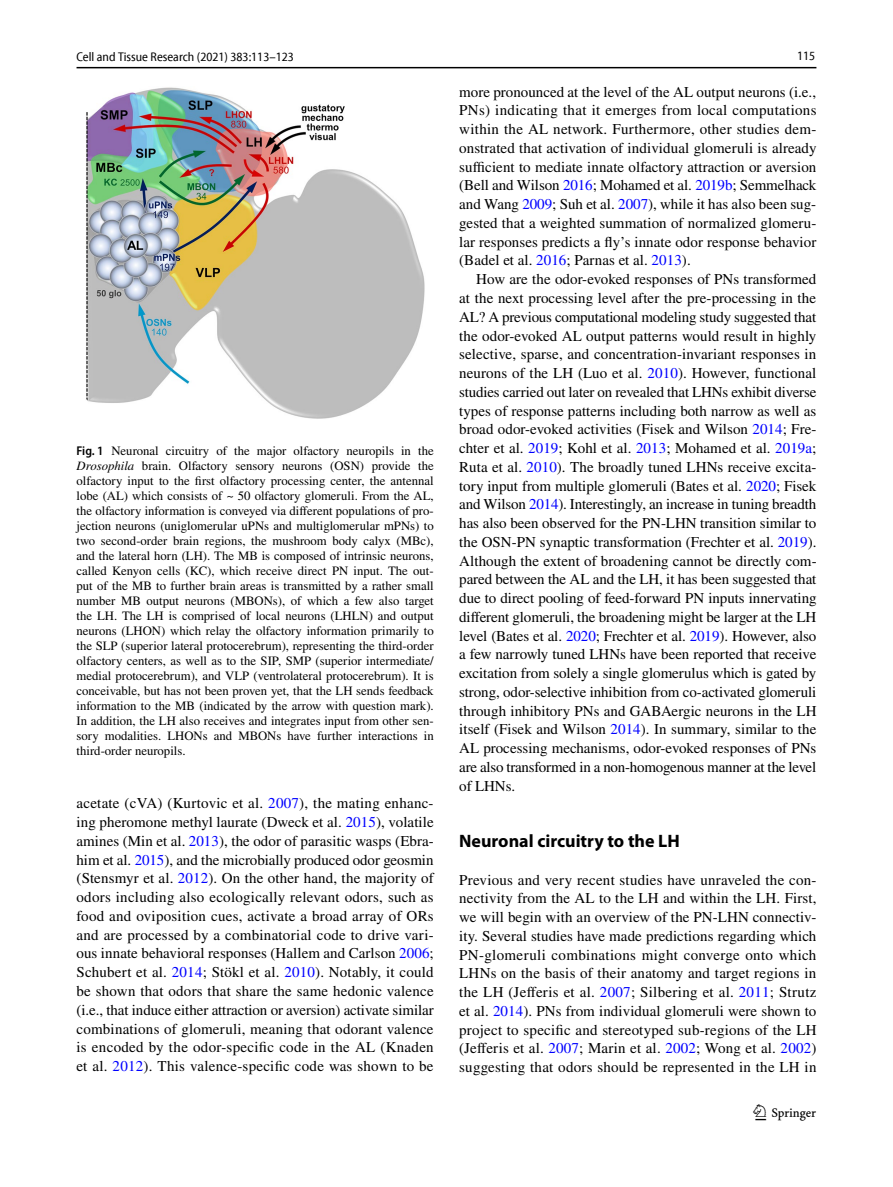
<style>
.page{position:relative;width:893px;height:1187px;background:#fff}
.page>*{position:absolute;margin:0;border:0;box-sizing:border-box;transform-origin:0 0}
.t1{font:22.5px "Springnew Regular 3";color:#000}
.t2{font:700 18px "Myriad Pro";color:#000}
.t3{font:15px/18.8px "STIX";letter-spacing:.005em;color:#000;text-align:justify}
.t4{font:12.75px/15px "STIX";color:#000;text-align:justify}
.t5{font:semi-condensed 12.75px "Myriad Pro Unic";color:#000}
.t6{font:12.75px "Myriad Pro Unic Semi Condensed 3";color:#000}
.s1{font-family:"Myriad Pro";font-weight:600;font-stretch:semi-condensed}
.s2{font-style:italic}
.s3{color:#00f}
</style>
<div class="page">
<hr style="left:77px;top:67px;width:739px;height:1px;background:#000">
<img style="left:86px;top:87px;width:339px;height:332px">
<p class="t5" style="left:76px;top:52px;width:219px">Cell and Tissue Research (2021) 383:113–123</p>
<p class="t6" style="left:797px;top:51px;width:20px">115</p>
<p class="t4" style="left:77px;top:444px;width:359px"><span class="s1">Fig. 1</span> Neuronal circuitry of the major olfactory neuropils in the <span class="s2">Drosophila</span> brain. Olfactory sensory neurons (OSN) provide the olfactory input to the first olfactory processing center, the antennal lobe (AL) which consists of ~ 50 olfactory glomeruli. From the AL, the olfactory information is conveyed via different populations of pro&shy;jection neurons (uniglomerular uPNs and multiglomerular mPNs) to two second-order brain regions, the mushroom body calyx (MBc), and the lateral horn (LH). The MB is composed of intrinsic neurons, called Kenyon cells (KC), which receive direct PN input. The out&shy;put of the MB to further brain areas is transmitted by a rather small number MB output neurons (MBONs), of which a few also target the LH. The LH is comprised of local neurons (LHLN) and output neurons (LHON) which relay the olfactory information primarily to the SLP (superior lateral protocerebrum), representing the third-order olfactory centers, as well as to the SIP, SMP (superior intermediate/ medial protocerebrum), and VLP (ventrolateral protocerebrum). It is conceivable, but has not been proven yet, that the LH sends feedback information to the MB (indicated by the arrow with question mark).<br>In addition, the LH also receives and integrates input from other sen&shy;sory modalities. LHONs and MBONs have further interactions in third-order neuropils.</p>
<p class="t3" style="left:77px;top:795px;width:359px">acetate (cVA) (Kurtovic et al. <span class="s3">2007</span>), the mating enhanc&shy;ing pheromone methyl laurate (Dweck et al. <span class="s3">2015</span>), volatile amines (Min et al. <span class="s3">2013</span>), the odor of parasitic wasps (Ebra&shy;him et al. <span class="s3">2015</span>), and the microbially produced odor geosmin (Stensmyr et al. <span class="s3">2012</span>). On the other hand, the majority of odors including also ecologically relevant odors, such as food and oviposition cues, activate a broad array of ORs and are processed by a combinatorial code to drive vari&shy;ous innate behavioral responses (Hallem and Carlson <span class="s3">2006</span>; Schubert et al. <span class="s3">2014</span>; Stökl et al. <span class="s3">2010</span>). Notably, it could be shown that odors that share the same hedonic valence (i.e., that induce either attraction or aversion) activate similar combinations of glomeruli, meaning that odorant valence is encoded by the odor-specific code in the AL (Knaden et al. <span class="s3">2012</span>). This valence-specific code was shown to be</p>
<p class="t3" style="left:459px;top:83px;width:359px">more pronounced at the level of the AL output neurons (i.e., PNs) indicating that it emerges from local computations within the AL network. Furthermore, other studies dem&shy;onstrated that activation of individual glomeruli is already sufficient to mediate innate olfactory attraction or aversion (Bell and Wilson <span class="s3">2016</span>; Mohamed et al. <span class="s3">2019b</span>; Semmelhack and Wang <span class="s3">2009</span>; Suh et al. <span class="s3">2007</span>), while it has also been sug&shy;gested that a weighted summation of normalized glomeru&shy;lar responses predicts a fly’s innate odor response behavior (Badel et al. <span class="s3">2016</span>; Parnas et al. <span class="s3">2013</span>).</p>
<p class="t3" style="left:459px;top:271px;width:359px;text-indent:17px">How are the odor-evoked responses of PNs transformed at the next processing level after the pre-processing in the AL? A previous computational modeling study suggested that the odor-evoked AL output patterns would result in highly selective, sparse, and concentration-invariant responses in neurons of the LH (Luo et al. <span class="s3">2010</span>). However, functional studies carried out later on revealed that LHNs exhibit diverse types of response patterns including both narrow as well as broad odor-evoked activities (Fisek and Wilson <span class="s3">2014</span>; Fre&shy;chter et al. <span class="s3">2019</span>; Kohl et al. <span class="s3">2013</span>; Mohamed et al. <span class="s3">2019a</span>; Ruta et al. <span class="s3">2010</span>). The broadly tuned LHNs receive excita&shy;tory input from multiple glomeruli (Bates et al. <span class="s3">2020</span>; Fisek and Wilson <span class="s3">2014</span>). Interestingly, an increase in tuning breadth has also been observed for the PN-LHN transition similar to the OSN-PN synaptic transformation (Frechter et al. <span class="s3">2019</span>).<br>Although the extent of broadening cannot be directly com&shy;pared between the AL and the LH, it has been suggested that due to direct pooling of feed-forward PN inputs innervating different glomeruli, the broadening might be larger at the LH level (Bates et al. <span class="s3">2020</span>; Frechter et al. <span class="s3">2019</span>). However, also a few narrowly tuned LHNs have been reported that receive excitation from solely a single glomerulus which is gated by strong, odor-selective inhibition from co-activated glomeruli through inhibitory PNs and GABAergic neurons in the LH itself (Fisek and Wilson <span class="s3">2014</span>). In summary, similar to the AL processing mechanisms, odor-evoked responses of PNs are also transformed in a non-homogenous manner at the level of LHNs.</p>
<p class="t2" style="left:459px;top:829px;width:222px">Neuronal circuitry to the LH</p>
<p class="t3" style="left:459px;top:871px;width:359px">Previous and very recent studies have unraveled the con&shy;nectivity from the AL to the LH and within the LH. First, we will begin with an overview of the PN-LHN connectiv&shy;ity. Several studies have made predictions regarding which PN-glomeruli combinations might converge onto which LHNs on the basis of their anatomy and target regions in the LH (Jefferis et al. <span class="s3">2007</span>; Silbering et al. <span class="s3">2011</span>; Strutz et al. <span class="s3">2014</span>). PNs from individual glomeruli were shown to project to specific and stereotyped sub-regions of the LH (Jefferis et al. <span class="s3">2007</span>; Marin et al. <span class="s3">2002</span>; Wong et al. <span class="s3">2002</span>) suggesting that odors should be represented in the LH in</p>
<h1 class="t1" style="left:755px;top:1104px;width:62px">1 3</h1>
</div>
